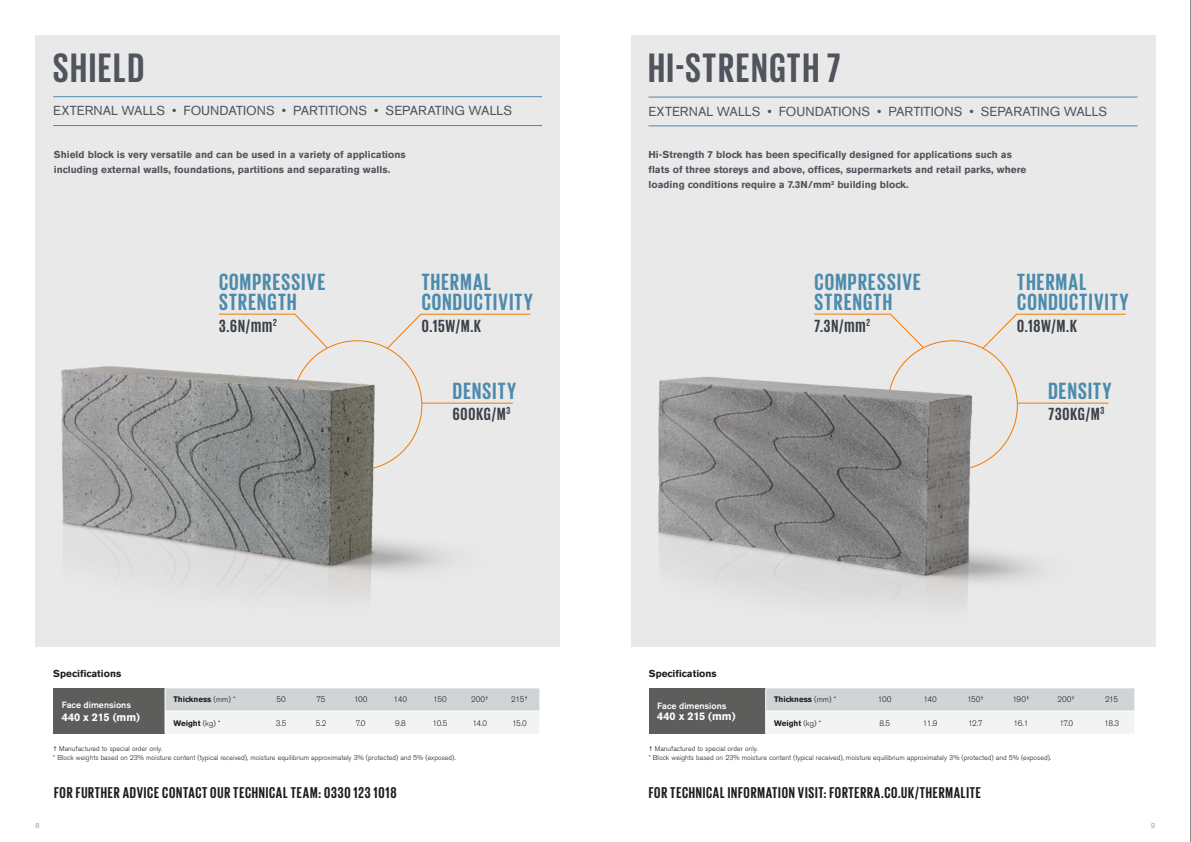
<style>
.page{position:relative;width:1191px;height:842px;background:#fff}
.page>*{position:absolute;margin:0;border:0;box-sizing:border-box;transform-origin:0 0}
.t1{font:700 42px "Giorgio Sans";letter-spacing:.05em;color:#50545d}
.t2{font:700 24px/20px "Giorgio Sans";letter-spacing:.05em;color:#4c8bad}
.t3{font:700 18px "Giorgio Sans";letter-spacing:.05em;color:#3a4049}
.t4{font:700 16px "Giorgio Sans";letter-spacing:.05em;color:#1d1d1b}
.t5{font:13px "Akzidenz Grotesk BE";letter-spacing:.005em;color:#50545d}
.t6{font:700 11px "Akzidenz Grotesk BE";letter-spacing:-.01em;color:#fff}
.t7{font:700 10px/15px "Akzidenz Grotesk BE";letter-spacing:.005em;color:#50545d}
.t8{font:700 10px "Akzidenz Grotesk BE";color:#1d1d1b}
.t9{font:500 9px "Akzidenz Grotesk BE";color:#fff}
.t10{font:300 8px "Akzidenz Grotesk BE";letter-spacing:-.05em;color:#1d1d1b}
.t11{font:700 8px "Akzidenz Grotesk BE";color:#1d1d1b}
.t12{font:300 7px/9px "Akzidenz Grotesk BE";color:#1d1d1b}
.t13{font:300 7px "Akzidenz Grotesk BE";color:#7c7c7c}
.s1{font-weight:300}
</style>
<div class="page">
<div style="left:631px;top:35px;width:524px;height:612px;background:#e9e9e9"></div>
<div style="left:36px;top:35px;width:524px;height:612px;background:#e9e9e9"></div>
<div style="left:53px;top:688px;width:112px;height:46px;background:#5d5d5c"></div>
<svg style="left:164px;top:688px;width:375px;height:46px"></svg>
<hr style="left:53px;top:96px;width:489px;height:1px;background:#4c8bad">
<hr style="left:53px;top:125px;width:489px;height:1px;background:#4c8bad">
<svg style="left:218px;top:314px;width:110px;height:34px"></svg>
<svg style="left:387px;top:314px;width:143px;height:35px"></svg>
<img style="left:61px;top:351px;width:452px;height:246px">
<div style="left:649px;top:688px;width:116px;height:46px;background:#5d5d5c"></div>
<svg style="left:765px;top:688px;width:369px;height:46px"></svg>
<hr style="left:648px;top:97px;width:489px;height:1px;background:#4c8bad">
<hr style="left:648px;top:126px;width:489px;height:1px;background:#4c8bad">
<svg style="left:814px;top:314px;width:110px;height:34px"></svg>
<svg style="left:982px;top:314px;width:144px;height:35px"></svg>
<hr style="left:1017px;top:403px;width:91px;height:1px;background:#ef7b00">
<hr style="left:1190px;top:0;width:1px;height:842px;background:#1d1d1b">
<img style="left:658px;top:360px;width:435px;height:246px">
<h1 class="t1" style="left:53px;top:46px;width:92px">SHIELD</h1>
<h3 class="t5" style="left:53px;top:103px;width:460px">EXTERNAL WALLS • FOUNDATIONS • PARTITIONS • SEPARATING WALLS</h3>
<p class="t7" style="left:54px;top:147px;width:353px">Shield block is very versatile and can be used in a variety of applications including external walls, foundations, partitions and separating walls.</p>
<h2 class="t2" style="left:219px;top:271px;width:108px">COMPRESSIVE<br>STRENGTH</h2>
<h3 class="t3" style="left:219px;top:316px;width:59px">3.6N/mm<sup>2</sup></h3>
<h2 class="t2" style="left:422px;top:271px;width:113px">THERMAL<br>CONDUCTIVITY</h2>
<h3 class="t3" style="left:422px;top:316px;width:61px">0.15W/M.K</h3>
<h2 class="t2" style="left:453px;top:380px;width:65px">DENSITY</h2>
<h3 class="t3" style="left:453px;top:405px;width:59px">600KG/M<sup>3</sup></h3>
<p class="t8" style="left:53px;top:667px;width:69px">Specifications</p>
<p class="t9" style="left:62px;top:699px;width:71px">Face dimensions</p>
<p class="t6" style="left:62px;top:711px;width:80px">440 x 215 (mm)</p>
<p class="t11" style="left:173px;top:695px;width:63px">Thickness <span class="s1">(mm) *</span></p>
<p class="t10" style="left:277px;top:695px;width:11px">50</p>
<p class="t10" style="left:316px;top:695px;width:10px">75</p>
<p class="t10" style="left:354px;top:695px;width:15px">100</p>
<p class="t10" style="left:393px;top:695px;width:15px">140</p>
<p class="t10" style="left:433px;top:695px;width:15px">150</p>
<p class="t10" style="left:471px;top:695px;width:19px">200<sup>†</sup></p>
<p class="t10" style="left:511px;top:695px;width:18px">215<sup>†</sup></p>
<p class="t11" style="left:173px;top:718px;width:49px">Weight <span class="s1">(kg) *</span></p>
<p class="t10" style="left:276px;top:718px;width:12px">3.5</p>
<p class="t10" style="left:316px;top:718px;width:12px">5.2</p>
<p class="t10" style="left:356px;top:718px;width:11px">7.0</p>
<p class="t10" style="left:395px;top:718px;width:12px">9.8</p>
<p class="t10" style="left:432px;top:718px;width:16px">10.5</p>
<p class="t10" style="left:472px;top:718px;width:16px">14.0</p>
<p class="t10" style="left:512px;top:718px;width:16px">15.0</p>
<p class="t12" style="left:53px;top:744px;width:404px">† Manufactured to special order only.<br>* Block weights based on 23% moisture content (typical received), moisture equilibrium approximately 3% (protected) and 5% (exposed).</p>
<h3 class="t4" style="left:54px;top:785px;width:344px">FOR FURTHER ADVICE CONTACT OUR TECHNICAL TEAM: 0330 123 1018</h3>
<h1 class="t1" style="left:648px;top:47px;width:194px">HI-STRENGTH 7</h1>
<h3 class="t5" style="left:648px;top:103px;width:460px">EXTERNAL WALLS • FOUNDATIONS • PARTITIONS • SEPARATING WALLS</h3>
<p class="t7" style="left:648px;top:147px;width:379px">Hi-Strength 7 block has been specifically designed for applications such as flats of three storeys and above, offices, supermarkets and retail parks, where loading conditions require a 7.3N/mm<sup>2</sup> building block.</p>
<h2 class="t2" style="left:814px;top:271px;width:108px">COMPRESSIVE<br>STRENGTH</h2>
<h3 class="t3" style="left:814px;top:316px;width:57px">7.3N/mm<sup>2</sup></h3>
<h2 class="t2" style="left:1017px;top:271px;width:113px">THERMAL<br>CONDUCTIVITY</h2>
<h3 class="t3" style="left:1017px;top:316px;width:61px">0.18W/M.K</h3>
<h2 class="t2" style="left:1048px;top:380px;width:65px">DENSITY</h2>
<h3 class="t3" style="left:1048px;top:405px;width:58px">730KG/M<sup>3</sup></h3>
<p class="t8" style="left:649px;top:667px;width:69px">Specifications</p>
<p class="t9" style="left:657px;top:700px;width:71px">Face dimensions</p>
<p class="t6" style="left:657px;top:710px;width:80px">440 x 215 (mm)</p>
<p class="t11" style="left:774px;top:695px;width:63px">Thickness <span class="s1">(mm) *</span></p>
<p class="t10" style="left:878px;top:695px;width:15px">100</p>
<p class="t10" style="left:923px;top:695px;width:15px">140</p>
<p class="t10" style="left:967px;top:695px;width:18px">150<sup>†</sup></p>
<p class="t10" style="left:1012px;top:695px;width:19px">190<sup>†</sup></p>
<p class="t10" style="left:1057px;top:695px;width:19px">200<sup>†</sup></p>
<p class="t10" style="left:1105px;top:695px;width:15px">215</p>
<p class="t11" style="left:774px;top:718px;width:49px">Weight <span class="s1">(kg) *</span></p>
<p class="t10" style="left:879px;top:718px;width:12px">8.5</p>
<p class="t10" style="left:922px;top:718px;width:16px">11.9</p>
<p class="t10" style="left:968px;top:718px;width:16px">12.7</p>
<p class="t10" style="left:1013px;top:718px;width:16px">16.1</p>
<p class="t10" style="left:1059px;top:718px;width:15px">17.0</p>
<p class="t10" style="left:1104px;top:718px;width:16px">18.3</p>
<p class="t12" style="left:649px;top:744px;width:404px">† Manufactured to special order only.<br>* Block weights based on 23% moisture content (typical received), moisture equilibrium approximately 3% (protected) and 5% (exposed).</p>
<h3 class="t4" style="left:649px;top:785px;width:334px">FOR TECHNICAL INFORMATION VISIT: FORTERRA.CO.UK/THERMALITE</h3>
<p class="t13" style="left:36px;top:822px;width:6px">8</p>
<p class="t13" style="left:1151px;top:822px;width:6px">9</p>
</div>
